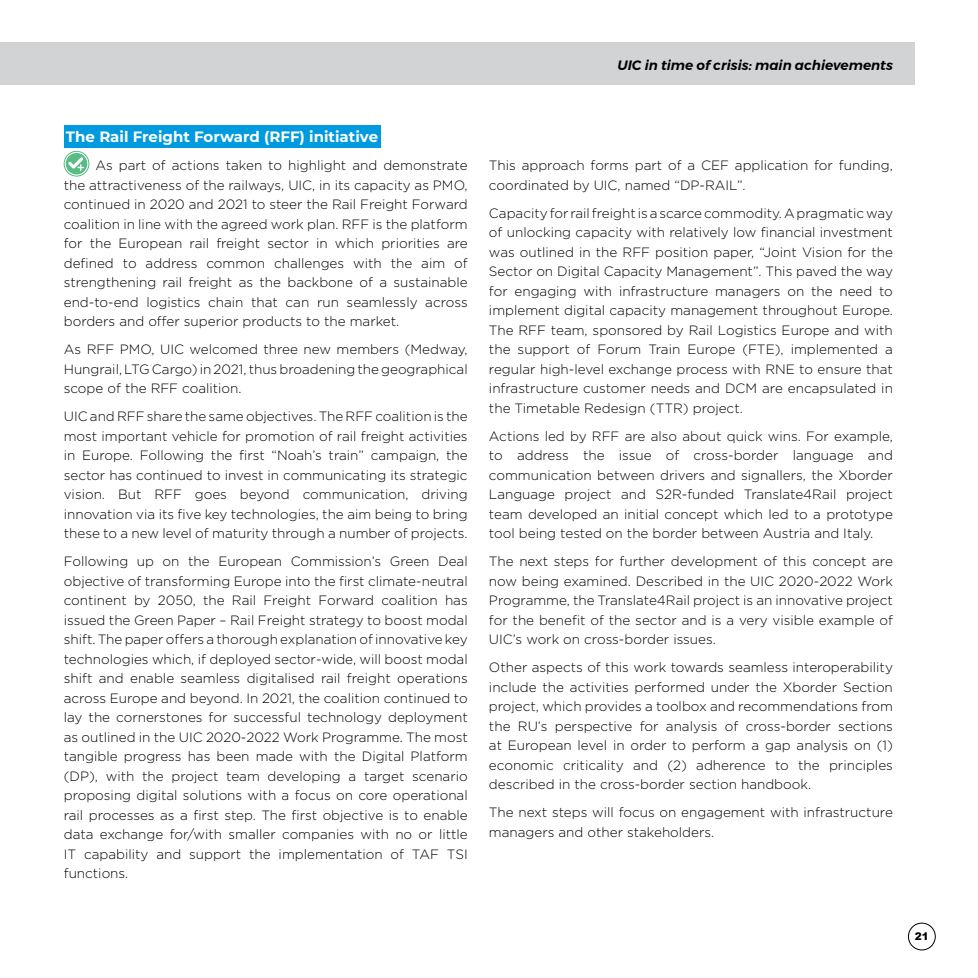
<style>
.page{position:relative;width:978px;height:978px;background:#fff}
.page>*{position:absolute;margin:0;border:0;box-sizing:border-box;transform-origin:0 0}
.Titre_3{font:700 15px "Montserrat";color:#fff}
.Texte_courant{font:300 13.5px/19.5px "Gotham";color:#000;text-align:justify}
.t1{font:italic 600 13.5px "Montserrat";color:#000}
.t2{font:900 10.5px "Arial";color:#000}
</style>
<div class="page">
<div style="left:908px;top:923px;width:27px;height:27px;border:1px solid #000;border-radius:50%"></div>
<div style="left:0;top:43px;width:914px;height:42px;background:#d1d3d4"></div>
<div style="left:64px;top:125px;width:316px;height:23px;background:#009bdf"></div>
<div style="left:64px;top:151px;width:25px;height:25px;border:1px solid #57bd84;border-radius:50%"></div>
<div style="left:66px;top:153px;width:21px;height:21px;background:#57bd84;border-radius:50%"></div>
<svg style="left:68px;top:157px;width:16px;height:14px"></svg>
<p class="t1" style="left:617px;top:55px;width:277px">UIC in time of crisis: main achievements</p>
<p class="Titre_3" style="left:66px;top:126px;width:314px">The Rail Freight Forward (RFF) initiative</p>
<p class="Texte_courant" style="left:64px;top:155px;width:405px;text-indent:32px">As part of actions taken to highlight and demonstrate the attractiveness of the railways, UIC, in its capacity as PMO, continued in 2020 and 2021 to steer the Rail Freight Forward coalition in line with the agreed work plan. RFF is the platform for the European rail freight sector in which priorities are defined to address common challenges with the aim of strengthening rail freight as the backbone of a sustainable end-to-end logistics chain that can run seamlessly across borders and offer superior products to the market.</p>
<p class="Texte_courant" style="left:64px;top:339px;width:405px">As RFF PMO, UIC welcomed three new members (Medway, Hungrail, LTG Cargo) in 2021, thus broadening the geographical scope of the RFF coalition.</p>
<p class="Texte_courant" style="left:64px;top:406px;width:405px">UIC and RFF share the same objectives. The RFF coalition is the most important vehicle for promotion of rail freight activities in Europe. Following the first “Noah’s train” campaign, the sector has continued to invest in communicating its strategic vision. But RFF goes beyond communication, driving innovation via its five key technologies, the aim being to bring these to a new level of maturity through a number of projects.</p>
<p class="Texte_courant" style="left:64px;top:551px;width:405px">Following up on the European Commission’s Green Deal objective of transforming Europe into the first climate-neutral continent by 2050, the Rail Freight Forward coalition has issued the Green Paper – Rail Freight strategy to boost modal shift. The paper offers a thorough explanation of innovative key technologies which, if deployed sector-wide, will boost modal shift and enable seamless digitalised rail freight operations across Europe and beyond. In 2021, the coalition continued to lay the cornerstones for successful technology deployment as outlined in the UIC 2020-2022 Work Programme. The most tangible progress has been made with the Digital Platform (DP), with the project team developing a target scenario proposing digital solutions with a focus on core operational rail processes as a first step. The first objective is to enable data exchange for/with smaller companies with no or little IT capability and support the implementation of TAF TSI functions.</p>
<p class="Texte_courant" style="left:489px;top:155px;width:405px">This approach forms part of a CEF application for funding, coordinated by UIC, named “DP-RAIL”.</p>
<p class="Texte_courant" style="left:489px;top:203px;width:405px">Capacity for rail freight is a scarce commodity. A pragmatic way of unlocking capacity with relatively low financial investment was outlined in the RFF position paper, “Joint Vision for the Sector on Digital Capacity Management”. This paved the way for engaging with infrastructure managers on the need to implement digital capacity management throughout Europe.<br>The RFF team, sponsored by Rail Logistics Europe and with the support of Forum Train Europe (FTE), implemented a regular high-level exchange process with RNE to ensure that infrastructure customer needs and DCM are encapsulated in the Timetable Redesign (TTR) project.</p>
<p class="Texte_courant" style="left:489px;top:426px;width:405px">Actions led by RFF are also about quick wins. For example, to address the issue of cross-border language and communication between drivers and signallers, the Xborder Language project and S2R-funded Translate4Rail project team developed an initial concept which led to a prototype tool being tested on the border between Austria and Italy.</p>
<p class="Texte_courant" style="left:489px;top:551px;width:405px">The next steps for further development of this concept are now being examined. Described in the UIC 2020-2022 Work Programme, the Translate4Rail project is an innovative project for the benefit of the sector and is a very visible example of UIC’s work on cross-border issues.</p>
<p class="Texte_courant" style="left:489px;top:657px;width:405px">Other aspects of this work towards seamless interoperability include the activities performed under the Xborder Section project, which provides a toolbox and recommendations from the RU’s perspective for analysis of cross-border sections at European level in order to perform a gap analysis on (1) economic criticality and (2) adherence to the principles described in the cross-border section handbook.</p>
<p class="Texte_courant" style="left:489px;top:802px;width:405px">The next steps will focus on engagement with infrastructure managers and other stakeholders.</p>
<p class="t2" style="left:915px;top:929px;width:16px">21</p>
</div>
